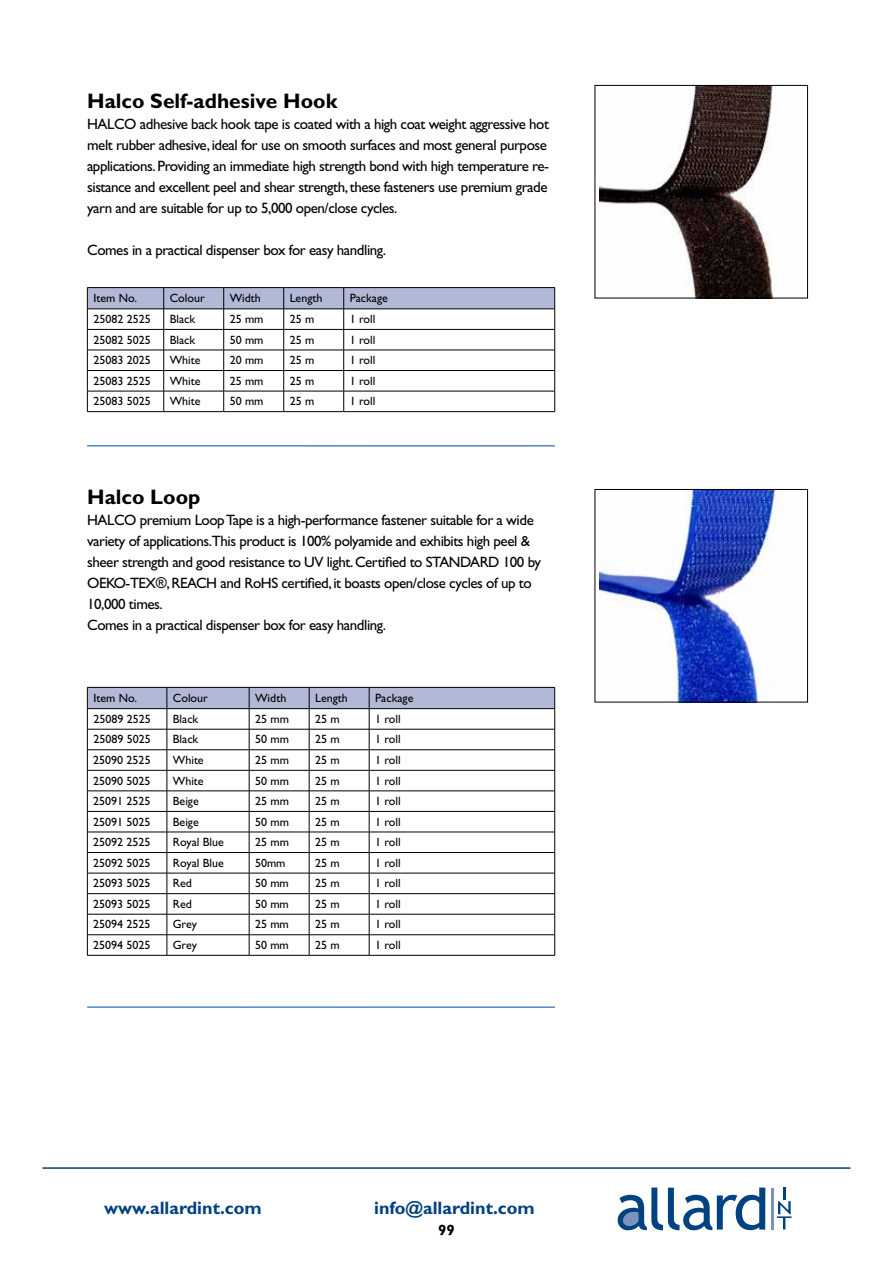
<style>
.page{position:relative;width:893px;height:1263px;background:#fff}
.page>*{position:absolute;margin:0;border:0;box-sizing:border-box;transform-origin:0 0}
.t1{font:700 21px "Gill Sans Std";color:#000}
.t2{font:700 18px "Gill Sans Std";color:#00417f}
.t3{font:15px/21px "Gill Sans Std";letter-spacing:-.03em;color:#000}
.t4{font:700 15px "Gill Sans Std";color:#000}
.t5{font:12px "Gill Sans Std";color:#000}
</style>
<div class="page">
<hr style="left:771px;top:1187px;width:2px;height:42px;background:#7f91bd">
<svg style="left:618px;top:1187px;width:147px;height:43px"></svg>
<svg style="left:777px;top:1187px;width:15px;height:42px"></svg>
<hr style="left:43px;top:1167px;width:807px;height:2px;background:#00417f">
<img style="left:599px;top:87px;width:174px;height:209px">
<div style="left:595px;top:85px;width:213px;height:213px;border:1px solid #000"></div>
<hr style="left:87px;top:445px;width:468px;height:2px;background:#5284c4">
<img style="left:599px;top:491px;width:179px;height:209px">
<div style="left:595px;top:489px;width:213px;height:213px;border:1px solid #000"></div>
<hr style="left:87px;top:1006px;width:468px;height:2px;background:#5284c4">
<hr style="left:87px;top:287px;width:77px;height:1px;background:#000">
<hr style="left:164px;top:287px;width:60px;height:1px;background:#000">
<hr style="left:224px;top:287px;width:60px;height:1px;background:#000">
<hr style="left:284px;top:287px;width:60px;height:1px;background:#000">
<hr style="left:344px;top:287px;width:211px;height:1px;background:#000">
<hr style="left:87px;top:411px;width:77px;height:1px;background:#000">
<hr style="left:164px;top:411px;width:60px;height:1px;background:#000">
<hr style="left:224px;top:411px;width:60px;height:1px;background:#000">
<hr style="left:284px;top:411px;width:60px;height:1px;background:#000">
<svg style="left:87px;top:288px;width:468px;height:123px"></svg>
<hr style="left:344px;top:411px;width:211px;height:1px;background:#000">
<hr style="left:87px;top:955px;width:80px;height:1px;background:#000">
<hr style="left:167px;top:955px;width:82px;height:1px;background:#000">
<hr style="left:249px;top:955px;width:60px;height:1px;background:#000">
<hr style="left:309px;top:955px;width:60px;height:1px;background:#000">
<svg style="left:87px;top:687px;width:468px;height:268px"></svg>
<hr style="left:369px;top:955px;width:186px;height:1px;background:#000">
<h1 class="t1" style="left:87px;top:88px;width:252px">Halco Self-adhesive Hook</h1>
<p class="t3" style="left:87px;top:114px;width:463px">HALCO adhesive back hook tape is coated with a high coat weight aggressive hot melt rubber adhesive, ideal for use on smooth surfaces and most general purpose applications. Providing an immediate high strength bond with high temperature re&shy;sistance and excellent peel and shear strength, these fasteners use premium grade yarn and are suitable for up to 5,000 open/close cycles.</p>
<p class="t3" style="left:87px;top:240px;width:300px">Comes in a practical dispenser box for easy handling.</p>
<p class="t5" style="left:93px;top:291px;width:45px">Item No.</p>
<p class="t5" style="left:170px;top:291px;width:37px">Colour</p>
<p class="t5" style="left:230px;top:291px;width:33px">Width</p>
<p class="t5" style="left:290px;top:291px;width:34px">Length</p>
<p class="t5" style="left:350px;top:291px;width:40px">Package</p>
<p class="t5" style="left:93px;top:312px;width:59px">25082 2525</p>
<p class="t5" style="left:170px;top:312px;width:27px">Black</p>
<p class="t5" style="left:230px;top:312px;width:35px">25 mm</p>
<p class="t5" style="left:290px;top:312px;width:26px">25 m</p>
<p class="t5" style="left:350px;top:312px;width:27px">1 roll</p>
<p class="t5" style="left:93px;top:333px;width:59px">25082 5025</p>
<p class="t5" style="left:170px;top:333px;width:27px">Black</p>
<p class="t5" style="left:230px;top:333px;width:35px">50 mm</p>
<p class="t5" style="left:290px;top:333px;width:26px">25 m</p>
<p class="t5" style="left:350px;top:333px;width:27px">1 roll</p>
<p class="t5" style="left:93px;top:353px;width:59px">25083 2025</p>
<p class="t5" style="left:170px;top:353px;width:32px">White</p>
<p class="t5" style="left:230px;top:353px;width:35px">20 mm</p>
<p class="t5" style="left:290px;top:353px;width:26px">25 m</p>
<p class="t5" style="left:350px;top:353px;width:27px">1 roll</p>
<p class="t5" style="left:93px;top:374px;width:59px">25083 2525</p>
<p class="t5" style="left:170px;top:374px;width:32px">White</p>
<p class="t5" style="left:230px;top:374px;width:35px">25 mm</p>
<p class="t5" style="left:290px;top:374px;width:26px">25 m</p>
<p class="t5" style="left:350px;top:374px;width:27px">1 roll</p>
<p class="t5" style="left:93px;top:394px;width:59px">25083 5025</p>
<p class="t5" style="left:170px;top:394px;width:32px">White</p>
<p class="t5" style="left:230px;top:394px;width:35px">50 mm</p>
<p class="t5" style="left:290px;top:394px;width:26px">25 m</p>
<p class="t5" style="left:350px;top:394px;width:27px">1 roll</p>
<h1 class="t1" style="left:87px;top:484px;width:115px">Halco Loop</h1>
<p class="t3" style="left:87px;top:510px;width:455px">HALCO premium Loop Tape is a high-performance fastener suitable for a wide variety of applications.This product is 100% polyamide and exhibits high peel &amp; sheer strength and good resistance to UV light. Certified to STANDARD 100 by OEKO-TEX®, REACH and RoHS certified, it boasts open/close cycles of up to 10,000 times.<br>Comes in a practical dispenser box for easy handling.</p>
<p class="t5" style="left:93px;top:691px;width:45px">Item No.</p>
<p class="t5" style="left:173px;top:691px;width:37px">Colour</p>
<p class="t5" style="left:255px;top:691px;width:33px">Width</p>
<p class="t5" style="left:315px;top:691px;width:34px">Length</p>
<p class="t5" style="left:375px;top:691px;width:40px">Package</p>
<p class="t5" style="left:93px;top:712px;width:59px">25089 2525</p>
<p class="t5" style="left:173px;top:712px;width:27px">Black</p>
<p class="t5" style="left:255px;top:712px;width:35px">25 mm</p>
<p class="t5" style="left:315px;top:712px;width:26px">25 m</p>
<p class="t5" style="left:375px;top:712px;width:27px">1 roll</p>
<p class="t5" style="left:93px;top:732px;width:59px">25089 5025</p>
<p class="t5" style="left:173px;top:732px;width:27px">Black</p>
<p class="t5" style="left:255px;top:732px;width:35px">50 mm</p>
<p class="t5" style="left:315px;top:732px;width:26px">25 m</p>
<p class="t5" style="left:375px;top:732px;width:27px">1 roll</p>
<p class="t5" style="left:93px;top:753px;width:59px">25090 2525</p>
<p class="t5" style="left:173px;top:753px;width:32px">White</p>
<p class="t5" style="left:255px;top:753px;width:35px">25 mm</p>
<p class="t5" style="left:315px;top:753px;width:26px">25 m</p>
<p class="t5" style="left:375px;top:753px;width:27px">1 roll</p>
<p class="t5" style="left:93px;top:773px;width:59px">25090 5025</p>
<p class="t5" style="left:173px;top:773px;width:32px">White</p>
<p class="t5" style="left:255px;top:773px;width:35px">50 mm</p>
<p class="t5" style="left:315px;top:773px;width:26px">25 m</p>
<p class="t5" style="left:375px;top:773px;width:27px">1 roll</p>
<p class="t5" style="left:93px;top:794px;width:59px">25091 2525</p>
<p class="t5" style="left:173px;top:794px;width:28px">Beige</p>
<p class="t5" style="left:255px;top:794px;width:35px">25 mm</p>
<p class="t5" style="left:315px;top:794px;width:26px">25 m</p>
<p class="t5" style="left:375px;top:794px;width:27px">1 roll</p>
<p class="t5" style="left:93px;top:815px;width:59px">25091 5025</p>
<p class="t5" style="left:173px;top:815px;width:28px">Beige</p>
<p class="t5" style="left:255px;top:815px;width:35px">50 mm</p>
<p class="t5" style="left:315px;top:815px;width:26px">25 m</p>
<p class="t5" style="left:375px;top:815px;width:27px">1 roll</p>
<p class="t5" style="left:93px;top:835px;width:59px">25092 2525</p>
<p class="t5" style="left:173px;top:835px;width:53px">Royal Blue</p>
<p class="t5" style="left:255px;top:835px;width:35px">25 mm</p>
<p class="t5" style="left:315px;top:835px;width:26px">25 m</p>
<p class="t5" style="left:375px;top:835px;width:27px">1 roll</p>
<p class="t5" style="left:93px;top:856px;width:59px">25092 5025</p>
<p class="t5" style="left:173px;top:856px;width:53px">Royal Blue</p>
<p class="t5" style="left:255px;top:856px;width:32px">50mm</p>
<p class="t5" style="left:315px;top:856px;width:26px">25 m</p>
<p class="t5" style="left:375px;top:856px;width:27px">1 roll</p>
<p class="t5" style="left:93px;top:876px;width:59px">25093 5025</p>
<p class="t5" style="left:173px;top:876px;width:21px">Red</p>
<p class="t5" style="left:255px;top:876px;width:35px">50 mm</p>
<p class="t5" style="left:315px;top:876px;width:26px">25 m</p>
<p class="t5" style="left:375px;top:876px;width:27px">1 roll</p>
<p class="t5" style="left:93px;top:897px;width:59px">25093 5025</p>
<p class="t5" style="left:173px;top:897px;width:21px">Red</p>
<p class="t5" style="left:255px;top:897px;width:35px">50 mm</p>
<p class="t5" style="left:315px;top:897px;width:26px">25 m</p>
<p class="t5" style="left:375px;top:897px;width:27px">1 roll</p>
<p class="t5" style="left:93px;top:917px;width:59px">25094 2525</p>
<p class="t5" style="left:173px;top:917px;width:26px">Grey</p>
<p class="t5" style="left:255px;top:917px;width:35px">25 mm</p>
<p class="t5" style="left:315px;top:917px;width:26px">25 m</p>
<p class="t5" style="left:375px;top:917px;width:27px">1 roll</p>
<p class="t5" style="left:93px;top:938px;width:59px">25094 5025</p>
<p class="t5" style="left:173px;top:938px;width:26px">Grey</p>
<p class="t5" style="left:255px;top:938px;width:35px">50 mm</p>
<p class="t5" style="left:315px;top:938px;width:26px">25 m</p>
<p class="t5" style="left:375px;top:938px;width:27px">1 roll</p>
<p class="t2" style="left:104px;top:1197px;width:159px">www.allardint.com</p>
<p class="t2" style="left:374px;top:1197px;width:162px">info@allardint.com</p>
<p class="t4" style="left:438px;top:1220px;width:18px">99</p>
</div>
